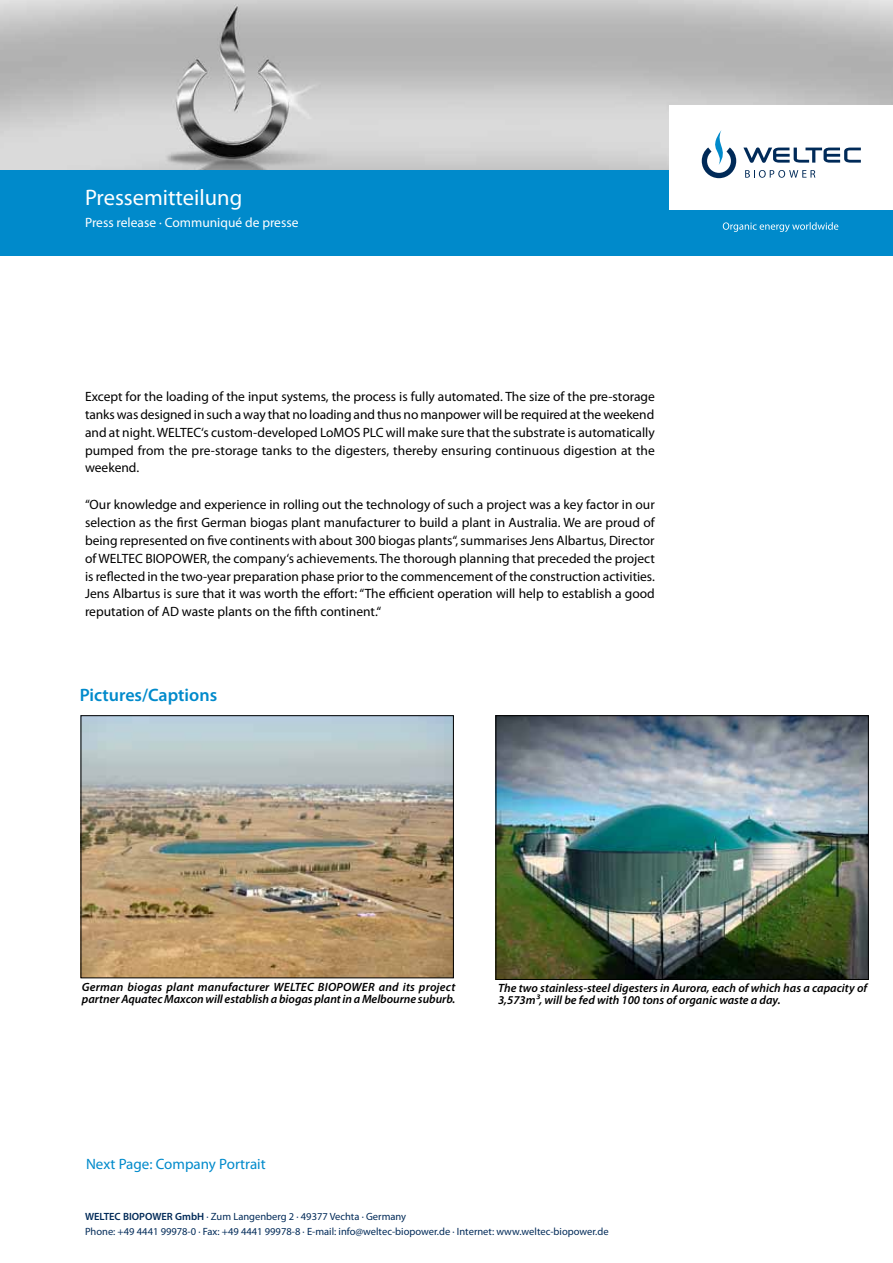
<style>
.page{position:relative;width:893px;height:1263px;background:#fff}
.page>*{position:absolute;margin:0;border:0;box-sizing:border-box;transform-origin:0 0}
.t1{font:22.5px "Myriad Pro";color:#fff}
.t2{font:600 18px "Myriad Pro";color:#008acb}
.t3{font:15px "Myriad Pro";color:#008acb}
.t4{font:13.5px/18px "Myriad Pro";color:#000;text-align:justify}
.t5{font:13.5px "Myriad Pro";color:#fff}
.t6{font:italic 600 12px/12px "Myriad Pro";color:#000}
.t7{font:10.5px/15px "Myriad Pro";color:#002a58}
.s1{font-weight:600}
</style>
<div class="page">
<img style="left:0;top:0;width:893px;height:170px">
<div style="left:0;top:170px;width:893px;height:85px;background:#008acb"></div>
<div style="left:670px;top:106px;width:223px;height:104px;background:#fff"></div>
<svg style="left:723px;top:222px;width:115px;height:10px"></svg>
<svg style="left:702px;top:130px;width:34px;height:48px"></svg>
<svg style="left:743px;top:147px;width:118px;height:16px"></svg>
<svg style="left:745px;top:170px;width:70px;height:8px"></svg>
<img style="left:83px;top:717px;width:369px;height:259px">
<div style="left:81px;top:715px;width:373px;height:263px;border:1px solid #000"></div>
<img style="left:498px;top:717px;width:368px;height:261px">
<div style="left:496px;top:715px;width:372px;height:265px;border:1px solid #000"></div>
<h1 class="t1" style="left:85px;top:184px;width:159px">Pressemitteilung</h1>
<p class="t5" style="left:85px;top:214px;width:215px">Press release · Communiqué de presse</p>
<p class="t4" style="left:85px;top:387px;width:571px">Except for the loading of the input systems, the process is fully automated. The size of the pre-storage tanks was designed in such a way that no loading and thus no manpower will be required at the weekend and at night. WELTEC‘s custom-developed LoMOS PLC will make sure that the substrate is automatically pumped from the pre-storage tanks to the digesters, thereby ensuring continuous digestion at the weekend.</p>
<p class="t4" style="left:85px;top:495px;width:571px">“Our knowledge and experience in rolling out the technology of such a project was a key factor in our selection as the first German biogas plant manufacturer to build a plant in Australia. We are proud of being represented on five continents with about 300 biogas plants“, summarises Jens Albartus, Director of WELTEC BIOPOWER, the company‘s achievements. The thorough planning that preceded the project is reflected in the two-year preparation phase prior to the commencement of the construction activities.<br>Jens Albartus is sure that it was worth the effort: “The efficient operation will help to establish a good reputation of AD waste plants on the fifth continent.“</p>
<h2 class="t2" style="left:80px;top:684px;width:139px">Pictures/Captions</h2>
<p class="t6" style="left:82px;top:981px;width:375px">German biogas plant manufacturer WELTEC BIOPOWER and its project partner Aquatec Maxcon will establish a biogas plant in a Melbourne suburb.</p>
<p class="t6" style="left:498px;top:982px;width:371px">The two stainless-steel digesters in Aurora, each of which has a capacity of<br>3,573m³, will be fed with 100 tons of organic waste a day.</p>
<p class="t3" style="left:86px;top:1155px;width:181px">Next Page: Company Portrait</p>
<p class="t7" style="left:85px;top:1209px;width:525px"><span class="s1">WELTEC BIOPOWER GmbH</span> · Zum Langenberg 2 · 49377 Vechta · Germany<br>Phone: +49 4441 99978-0 · Fax: +49 4441 99978-8 · E-mail: info@weltec-biopower.de · Internet: www.weltec-biopower.de</p>
</div>
